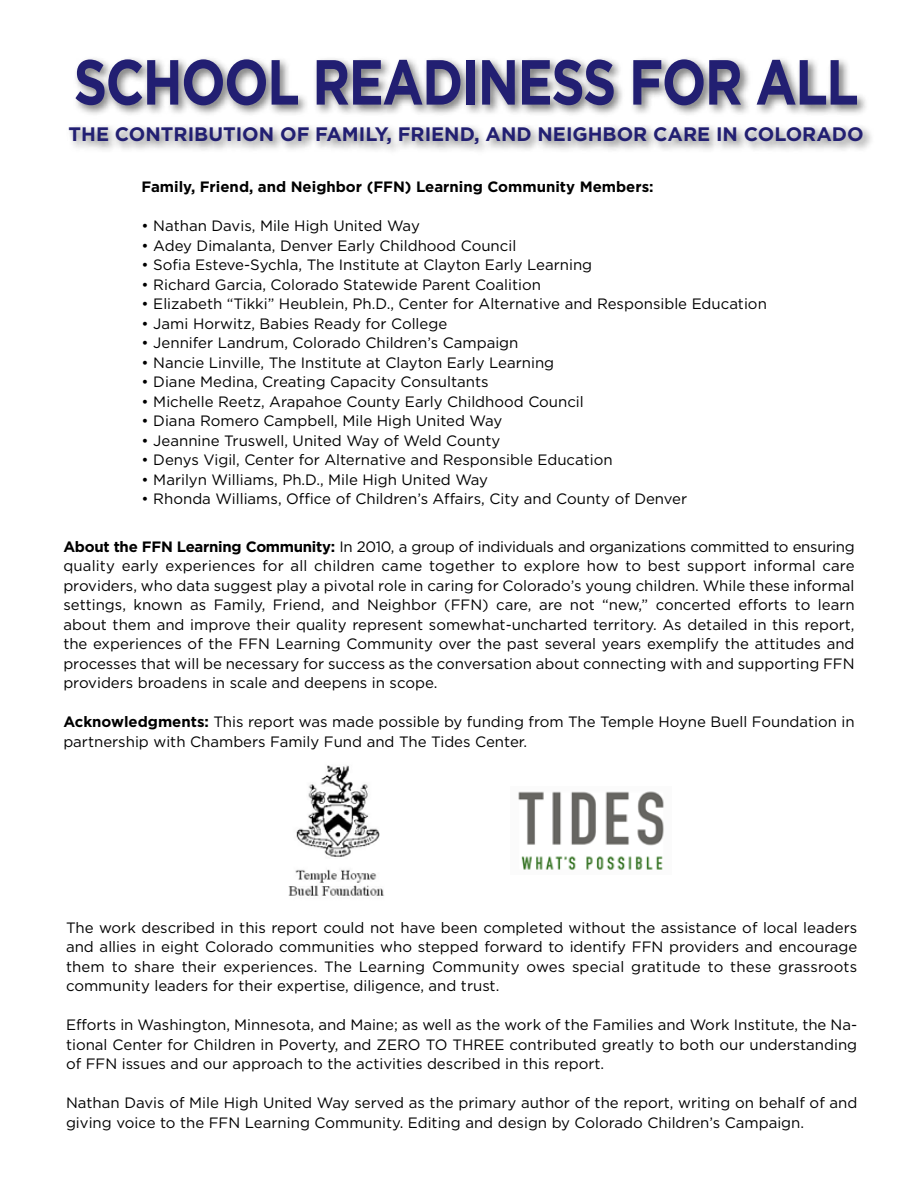
<style>
.page{position:relative;width:918px;height:1188px;background:#fff}
.page>*{position:absolute;margin:0;border:0;box-sizing:border-box;transform-origin:0 0}
.t1{font:700 63.45px "Gotham";letter-spacing:-.03em;color:#221f72;scale:.83 1}
.t2{font:700 19.5px "Gotham";color:#221f72}
.t3{font:15px/19.5px "Gotham";color:#000}
.t4{font:700 15px "Gotham";color:#000}
.s1{font-weight:700}
</style>
<div class="page">
<div style="left:66px;top:56px;width:809px;height:100px;background:#000;opacity:.55"></div>
<img style="left:288px;top:765px;width:96px;height:131px">
<img style="left:518px;top:791px;width:146px;height:79px">
<h1 class="t1" style="left:74px;top:44px;width:947px">SCHOOL READINESS FOR ALL</h1>
<h2 class="t2" style="left:69px;top:122px;width:797px">THE CONTRIBUTION OF FAMILY, FRIEND, AND NEIGHBOR CARE IN COLORADO</h2>
<p class="t4" style="left:142px;top:178px;width:514px">Family, Friend, and Neighbor (FFN) Learning Community Members:</p>
<p class="t3" style="left:142px;top:216px;width:280px">• Nathan Davis, Mile High United Way</p>
<p class="t3" style="left:142px;top:235px;width:376px">• Adey Dimalanta, Denver Early Childhood Council</p>
<p class="t3" style="left:142px;top:255px;width:452px">• Sofia Esteve-Sychla, The Institute at Clayton Early Learning</p>
<p class="t3" style="left:142px;top:274px;width:401px">• Richard Garcia, Colorado Statewide Parent Coalition</p>
<p class="t3" style="left:142px;top:294px;width:627px">• Elizabeth “Tikki” Heublein, Ph.D., Center for Alternative and Responsible Education</p>
<p class="t3" style="left:142px;top:313px;width:307px">• Jami Horwitz, Babies Ready for College</p>
<p class="t3" style="left:142px;top:333px;width:378px">• Jennifer Landrum, Colorado Children’s Campaign</p>
<p class="t3" style="left:142px;top:352px;width:414px">• Nancie Linville, The Institute at Clayton Early Learning</p>
<p class="t3" style="left:142px;top:372px;width:348px">• Diane Medina, Creating Capacity Consultants</p>
<p class="t3" style="left:142px;top:391px;width:444px">• Michelle Reetz, Arapahoe County Early Childhood Council</p>
<p class="t3" style="left:142px;top:411px;width:362px">• Diana Romero Campbell, Mile High United Way</p>
<p class="t3" style="left:142px;top:430px;width:360px">• Jeannine Truswell, United Way of Weld County</p>
<p class="t3" style="left:142px;top:450px;width:473px">• Denys Vigil, Center for Alternative and Responsible Education</p>
<p class="t3" style="left:142px;top:469px;width:348px">• Marilyn Williams, Ph.D., Mile High United Way</p>
<p class="t3" style="left:142px;top:489px;width:547px">• Rhonda Williams, Office of Children’s Affairs, City and County of Denver</p>
<p class="t3" style="left:63px;top:536px;width:793px;text-align:justify"><span class="s1">About the FFN Learning Community:</span> In 2010, a group of individuals and organizations committed to ensuring quality early experiences for all children came together to explore how to best support informal care providers, who data suggest play a pivotal role in caring for Colorado’s young children. While these informal settings, known as Family, Friend, and Neighbor (FFN) care, are not “new,” concerted efforts to learn about them and improve their quality represent somewhat-uncharted territory. As detailed in this report, the experiences of the FFN Learning Community over the past several years exemplify the attitudes and processes that will be necessary for success as the conversation about connecting with and supporting FFN providers broadens in scale and deepens in scope.</p>
<p class="t3" style="left:63px;top:712px;width:793px"><span class="s1">Acknowledgments:</span> This report was made possible by funding from The Temple Hoyne Buell Foundation in partnership with Chambers Family Fund and The Tides Center.</p>
<p class="t3" style="left:66px;top:917px;width:793px;text-align:justify">The work described in this report could not have been completed without the assistance of local leaders and allies in eight Colorado communities who stepped forward to identify FFN providers and encourage them to share their experiences. The Learning Community owes special gratitude to these grassroots community leaders for their expertise, diligence, and trust.</p>
<p class="t3" style="left:66px;top:1015px;width:793px">Efforts in Washington, Minnesota, and Maine; as well as the work of the Families and Work Institute, the Na&shy;tional Center for Children in Poverty, and Zero</p>
<p class="t3" style="left:66px;top:1034px;width:793px;text-indent:444px">contributed greatly to both our understanding of FFN issues and our approach to the activities described in this report.</p>
<p class="t3" style="left:66px;top:1093px;width:793px">Nathan Davis of Mile High United Way served as the primary author of the report, writing on behalf of and giving voice to the FFN Learning Community. Editing and design by Colorado Children’s Campaign.</p>
<p class="t3" style="left:426px;top:1034px;width:48px">to Three</p>
</div>
